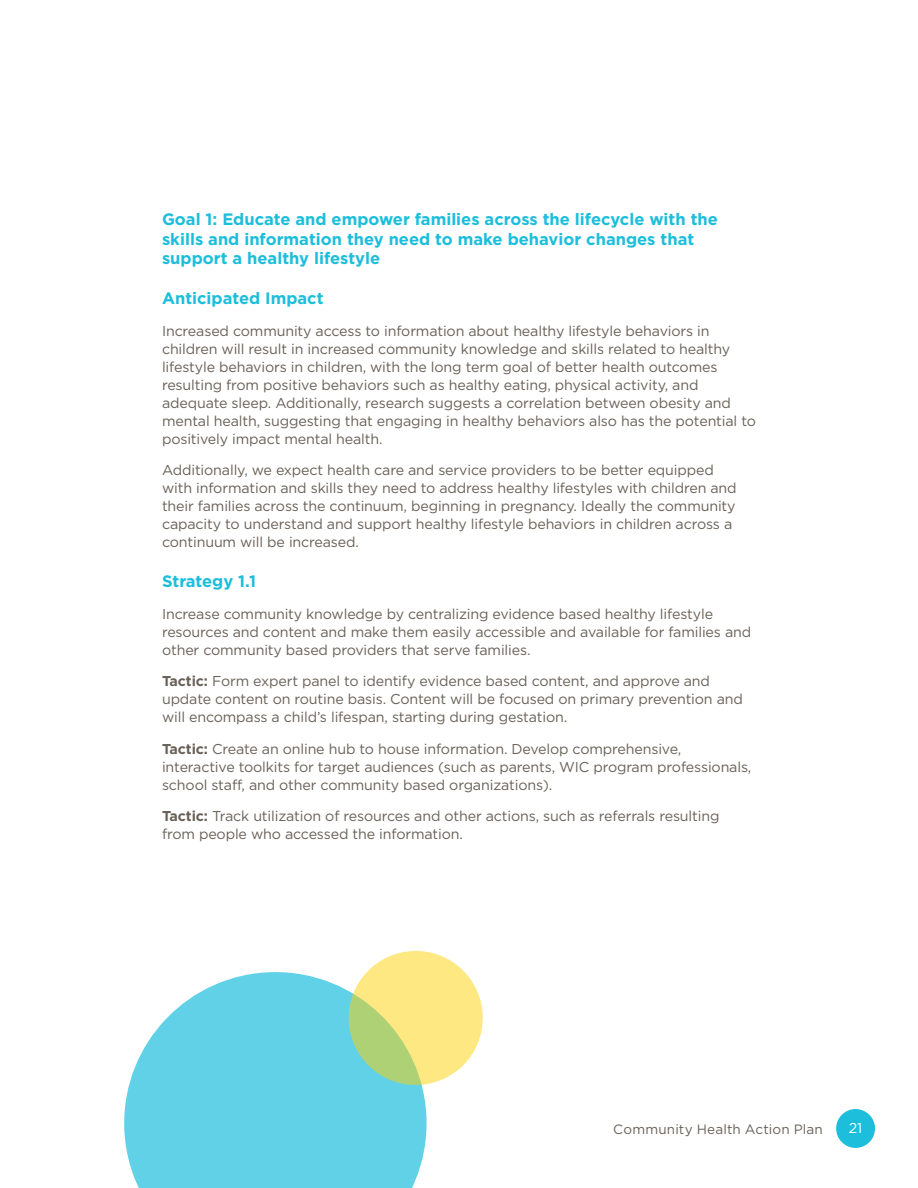
<style>
.page{position:relative;width:918px;height:1188px;background:#fff}
.page>*{position:absolute;margin:0;border:0;box-sizing:border-box;transform-origin:0 0}
.Sub_Headers{font:700 16.5px/19.8px "Gotham";color:#1cbedc}
.Body_Text{font:14.25px/18px "Gotham";letter-spacing:-.01em;color:#696158}
.t1{font:14.25px "Gotham";color:#fff}
.t2{font:13.5px "Gotham";letter-spacing:.01em;color:#696158}
.s1{font-weight:700}
</style>
<div class="page">
<div style="left:836px;top:1109px;width:39px;height:39px;background:#1cbedc;border-radius:50%"></div>
<svg style="left:124px;top:972px;width:303px;height:216px;background:#72d6e8"></svg>
<svg style="left:348px;top:951px;width:135px;height:135px"></svg>
<p class="Sub_Headers" style="left:162px;top:209px;width:557px">Goal 1: Educate and empower families across the lifecycle with the skills and information they need to make behavior changes that support a healthy lifestyle</p>
<p class="Sub_Headers" style="left:162px;top:288px;width:163px">Anticipated Impact</p>
<p class="Body_Text" style="left:162px;top:322px;width:595px">Increased community access to information about healthy lifestyle behaviors in children will result in increased community knowledge and skills related to healthy lifestyle behaviors in children, with the long term goal of better health outcomes resulting from positive behaviors such as healthy eating, physical activity, and adequate sleep. Additionally, research suggests a correlation between obesity and mental health, suggesting that engaging in healthy behaviors also has the potential to positively impact mental health.</p>
<p class="Body_Text" style="left:162px;top:461px;width:576px">Additionally, we expect health care and service providers to be better equipped with information and skills they need to address healthy lifestyles with children and their families across the continuum, beginning in pregnancy. Ideally the community capacity to understand and support healthy lifestyle behaviors in children across a continuum will be increased.</p>
<p class="Sub_Headers" style="left:162px;top:571px;width:96px">Strategy 1.1</p>
<p class="Body_Text" style="left:162px;top:605px;width:591px">Increase community knowledge by centralizing evidence based healthy lifestyle resources and content and make them easily accessible and available for families and other community based providers that serve families.</p>
<p class="Body_Text" style="left:162px;top:672px;width:582px"><span class="s1">Tactic:</span> Form expert panel to identify evidence based content, and approve and update content on routine basis. Content will be focused on primary prevention and will encompass a child’s lifespan, starting during gestation.</p>
<p class="Body_Text" style="left:162px;top:740px;width:591px"><span class="s1">Tactic:</span> Create an online hub to house information. Develop comprehensive, interactive toolkits for target audiences (such as parents, WIC program professionals, school staff, and other community based organizations).</p>
<p class="Body_Text" style="left:162px;top:807px;width:559px"><span class="s1">Tactic:</span> Track utilization of resources and other actions, such as referrals resulting from people who accessed the information.</p>
<p class="t2" style="left:613px;top:1122px;width:211px">Community Health Action Plan</p>
<p class="t1" style="left:849px;top:1120px;width:15px">21</p>
</div>
